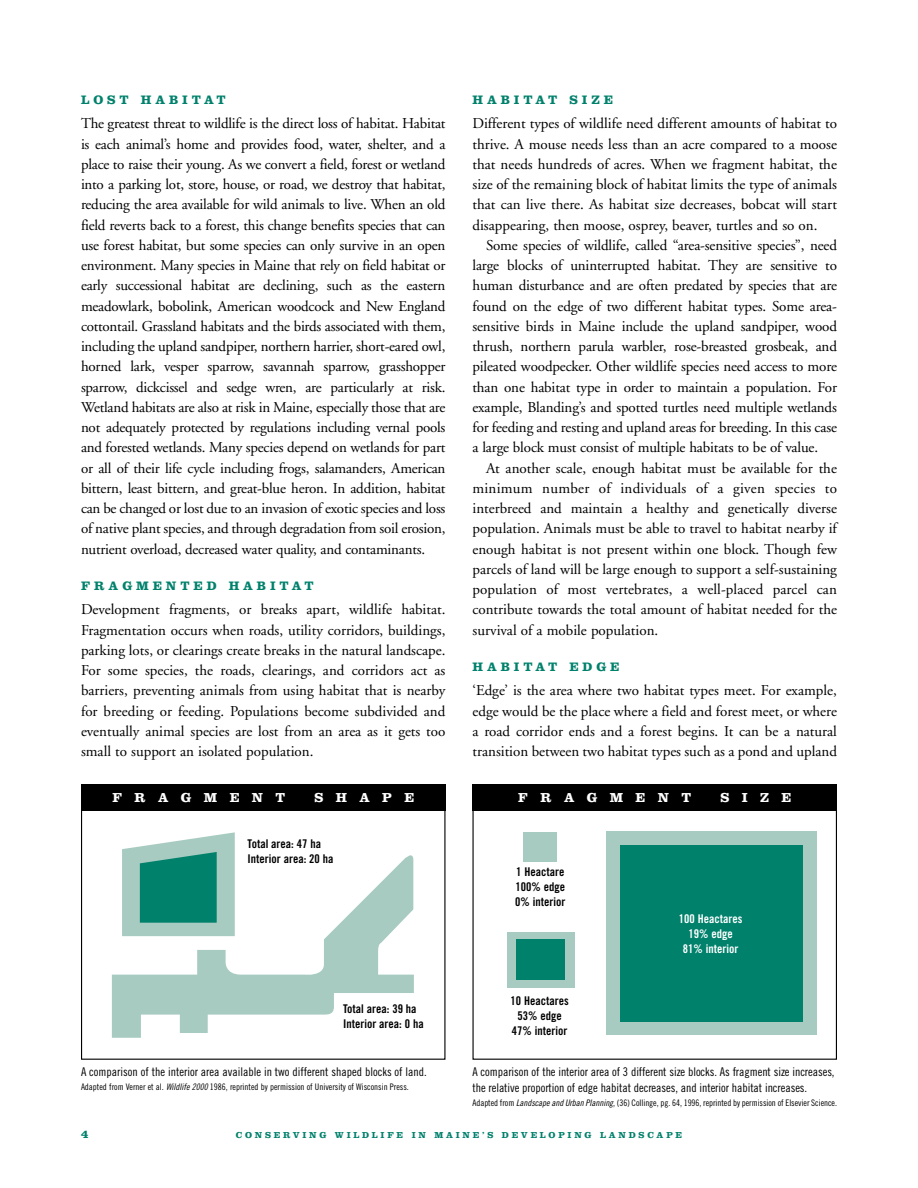
<style>
.page{position:relative;width:918px;height:1188px;background:#fff}
.page>*{position:absolute;margin:0;border:0;box-sizing:border-box;transform-origin:0 0}
.t1{font:15px/20.2px "Adobe Garamond";color:#000;text-align:justify}
.t2{font:700 13.5px "Clarendon";letter-spacing:.915em;color:#fff}
.t3{font:700 12.75px "Clarendon";letter-spacing:.305em;color:#00816c}
.t4{font:12px/15.8px "Trade Gothic Cond Eighteen";letter-spacing:-.005em;color:#000}
.t5{font:12px/15px "Trade Gothic Bold Cond Twenty";color:#000}
.t6{font:12px/15px "Trade Gothic Bold Cond Twenty";color:#fff;text-align:center}
.t7{font:700 12px "Clarendon";color:#00816c}
.t8{font:9px "Trade Gothic Cond Eighteen";color:#000}
.t9{font:700 9px "Clarendon";letter-spacing:.305em;color:#00816c}
.s1{font-family:"Trade Gothic Cond Eighteen Obl"}
</style>
<div class="page">
<svg style="left:112px;top:855px;width:302px;height:183px"></svg>
<svg style="left:122px;top:832px;width:113px;height:104px;background:#67b0a1"></svg>
<div style="left:81px;top:784px;width:365px;height:27px;background:#000"></div>
<div style="left:472px;top:784px;width:365px;height:27px;background:#000"></div>
<div style="left:524px;top:832px;width:33px;height:29px;background:#a7cbc0"></div>
<div style="left:507px;top:932px;width:67px;height:55px;background:#a7cbc0"></div>
<div style="left:606px;top:832px;width:210px;height:203px;background:#a7cbc0"></div>
<div style="left:516px;top:939px;width:48px;height:41px;background:#00816c"></div>
<div style="left:620px;top:846px;width:182px;height:176px;background:#00816c"></div>
<p class="t3" style="left:81px;top:94px;width:146px">LOST HABITAT</p>
<p class="t1" style="left:81px;top:115px;width:366px">The greatest threat to wildlife is the direct loss of habitat. Habitat is each animal’s home and provides food, water, shelter, and a place to raise their young. As we convert a field, forest or wetland into a parking lot, store, house, or road, we destroy that habitat, reducing the area available for wild animals to live. When an old field reverts back to a forest, this change benefits species that can use forest habitat, but some species can only survive in an open environment. Many species in Maine that rely on field habitat or early successional habitat are declining, such as the eastern meadowlark, bobolink, American woodcock and New England cottontail. Grassland habitats and the birds associated with them, including the upland sandpiper, northern harrier, short-eared owl, horned lark, vesper sparrow, savannah sparrow, grasshopper sparrow, dickcissel and sedge wren, are particularly at risk.<br>Wetland habitats are also at risk in Maine, especially those that are not adequately protected by regulations including vernal pools and forested wetlands. Many species depend on wetlands for part or all of their life cycle including frogs, salamanders, American bittern, least bittern, and great-blue heron. In addition, habitat can be changed or lost due to an invasion of exotic species and loss of native plant species, and through degradation from soil erosion, nutrient overload, decreased water quality, and contaminants.</p>
<p class="t3" style="left:81px;top:580px;width:234px">FRAGMENTED HABITAT</p>
<p class="t1" style="left:81px;top:601px;width:366px">Development fragments, or breaks apart, wildlife habitat.<br>Fragmentation occurs when roads, utility corridors, buildings, parking lots, or clearings create breaks in the natural landscape.<br>For some species, the roads, clearings, and corridors act as barriers, preventing animals from using habitat that is nearby for breeding or feeding. Populations become subdivided and eventually animal species are lost from an area as it gets too small to support an isolated population.</p>
<p class="t3" style="left:472px;top:94px;width:142px">HABITAT SIZE</p>
<p class="t1" style="left:472px;top:115px;width:366px">Different types of wildlife need different amounts of habitat to thrive. A mouse needs less than an acre compared to a moose that needs hundreds of acres. When we fragment habitat, the size of the remaining block of habitat limits the type of animals that can live there. As habitat size decreases, bobcat will start disappearing, then moose, osprey, beaver, turtles and so on.</p>
<p class="t1" style="left:472px;top:236px;width:366px;text-indent:14px">Some species of wildlife, called “area-sensitive species”, need large blocks of uninterrupted habitat. They are sensitive to human disturbance and are often predated by species that are found on the edge of two different habitat types. Some area&shy;sensitive birds in Maine include the upland sandpiper, wood thrush, northern parula warbler, rose-breasted grosbeak, and pileated woodpecker. Other wildlife species need access to more than one habitat type in order to maintain a population. For example, Blanding’s and spotted turtles need multiple wetlands for feeding and resting and upland areas for breeding. In this case a large block must consist of multiple habitats to be of value.</p>
<p class="t1" style="left:472px;top:459px;width:366px;text-indent:14px">At another scale, enough habitat must be available for the minimum number of individuals of a given species to interbreed and maintain a healthy and genetically diverse population. Animals must be able to travel to habitat nearby if enough habitat is not present within one block. Though few parcels of land will be large enough to support a self-sustaining population of most vertebrates, a well-placed parcel can contribute towards the total amount of habitat needed for the survival of a mobile population.</p>
<p class="t3" style="left:472px;top:661px;width:148px">HABITAT EDGE</p>
<p class="t1" style="left:472px;top:682px;width:366px">‘Edge’ is the area where two habitat types meet. For example, edge would be the place where a field and forest meet, or where a road corridor ends and a forest begins. It can be a natural transition between two habitat types such as a pond and upland</p>
<p class="t2" style="left:112px;top:792px;width:174px">FRAGMENT</p>
<p class="t2" style="left:314px;top:792px;width:101px">SHAPE</p>
<p class="t2" style="left:518px;top:792px;width:174px">FRAGMENT</p>
<p class="t2" style="left:720px;top:792px;width:72px">SIZE</p>
<p class="t5" style="left:248px;top:837px;width:88px">Total area: 47 ha<br>Interior area: 20 ha</p>
<p class="t5" style="left:343px;top:1003px;width:82px">Total area: 39 ha<br>Interior area: 0 ha</p>
<p class="t4" style="left:81px;top:1065px;width:347px">A comparison of the interior area available in two different shaped blocks of land.</p>
<p class="t8" style="left:81px;top:1083px;width:329px">Adapted from Verner et al. <span class="s1">Wildlife 2000</span> 1986, reprinted by permission of University of Wisconsin Press.</p>
<p class="t5" style="left:515px;top:866px;width:52px;text-align:justify">1 Heactare 100% edge 0% interior</p>
<p class="t5" style="left:511px;top:995px;width:60px;text-align:center">10 Heactares<br>53% edge<br>47% interior</p>
<p class="t6" style="left:679px;top:913px;width:65px">100 Heactares<br>19% edge<br>81% interior</p>
<p class="t4" style="left:472px;top:1065px;width:364px">A comparison of the interior area of 3 different size blocks. As fragment size increases, the relative proportion of edge habitat decreases, and interior habitat increases.</p>
<p class="t8" style="left:472px;top:1099px;width:366px">Adapted from <span class="s1">Landscape and Urban Planning</span>, (36) Collinge, pg. 64, 1996, reprinted by permission of Elsevier Science.</p>
<p class="t7" style="left:81px;top:1129px;width:9px">4</p>
<p class="t9" style="left:236px;top:1131px;width:448px">CONSERVING WILDLIFE IN MAINE’S DEVELOPING LANDSCAPE</p>
</div>
